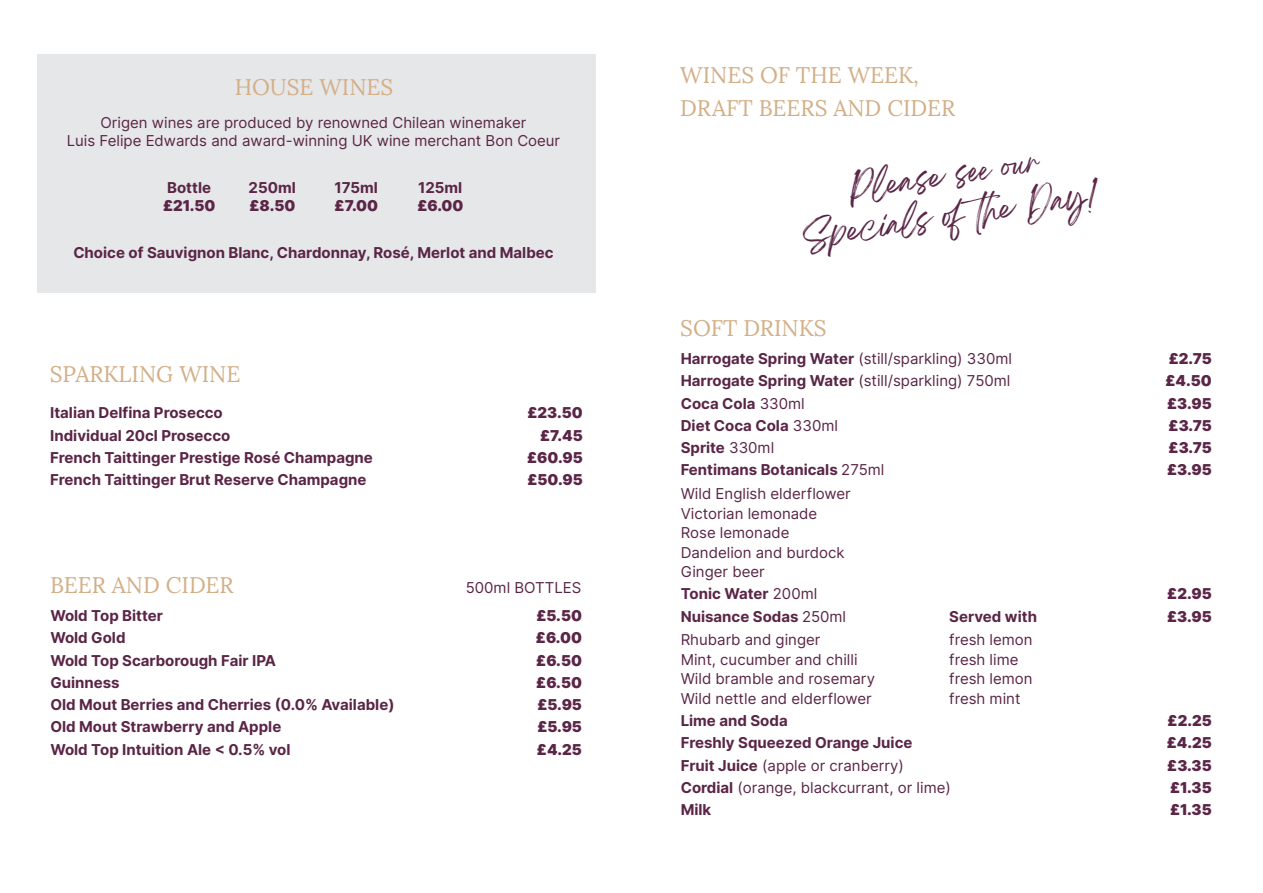
<style>
.page{position:relative;width:1263px;height:893px;background:#fff}
.page>*{position:absolute;margin:0;border:0;box-sizing:border-box;transform-origin:0 0}
.t1{font:28.65px/40.5px "Breathing";color:#5a2546;text-align:center}
.t2{font:22.5px/33px "Lora";color:#d3af88}
.t3{font:700 15px "Inter";color:#5a2546}
.t4{font:15px/19.5px "Inter";color:#5a2546}
.t5{font:900 15px "Inter";color:#5a2546}
.s1{font-weight:700}
.s2{font-weight:400}
</style>
<div class="page">
<div style="left:37px;top:54px;width:558px;height:238px;background:#e6e7e9"></div>
<h2 class="t2" style="left:235px;top:71px;width:160px">HOUSE WINES</h2>
<p class="t4" style="left:67px;top:113px;width:495px;line-height:18px;text-align:center">Origen wines are produced by renowned Chilean winemaker<br>Luis Felipe Edwards and award-winning UK wine merchant Bon Coeur</p>
<p class="t3" style="left:167px;top:177px;width:45px">Bottle</p>
<p class="t5" style="left:163px;top:195px;width:54px">£21.50</p>
<p class="t3" style="left:418px;top:177px;width:46px">125ml</p>
<p class="t5" style="left:417px;top:195px;width:48px">£6.00</p>
<p class="t3" style="left:73px;top:242px;width:482px">Choice of Sauvignon Blanc, Chardonnay, Rosé, Merlot and Malbec</p>
<p class="t3" style="left:249px;top:177px;width:49px">250ml</p>
<p class="t5" style="left:249px;top:195px;width:48px">£8.50</p>
<p class="t3" style="left:334px;top:177px;width:45px">175ml</p>
<p class="t5" style="left:334px;top:195px;width:45px">£7.00</p>
<h2 class="t2" style="left:50px;top:358px;width:192px">SPARKLING WINE</h2>
<p class="t3" style="left:50px;top:402px;width:174px">Italian Delfina Prosecco</p>
<p class="t5" style="left:527px;top:402px;width:57px">£23.50</p>
<p class="t3" style="left:50px;top:424px;width:182px">Individual 20cl Prosecco</p>
<p class="t5" style="left:540px;top:424px;width:45px">£7.45</p>
<p class="t3" style="left:50px;top:446px;width:324px">French Taittinger Prestige Rosé Champagne</p>
<p class="t5" style="left:527px;top:446px;width:57px">£60.95</p>
<p class="t3" style="left:50px;top:469px;width:318px">French Taittinger Brut Reserve Champagne</p>
<p class="t5" style="left:527px;top:469px;width:57px">£50.95</p>
<h2 class="t2" style="left:50px;top:568px;width:185px">BEER AND CIDER</h2>
<p class="t3" style="left:50px;top:605px;width:114px">Wold Top Bitter</p>
<p class="t5" style="left:536px;top:605px;width:47px">£5.50</p>
<p class="t3" style="left:50px;top:627px;width:77px">Wold Gold</p>
<p class="t5" style="left:535px;top:627px;width:48px">£6.00</p>
<p class="t3" style="left:50px;top:649px;width:227px">Wold Top Scarborough Fair IPA</p>
<p class="t5" style="left:536px;top:649px;width:48px">£6.50</p>
<p class="t3" style="left:50px;top:671px;width:71px">Guinness</p>
<p class="t5" style="left:536px;top:671px;width:48px">£6.50</p>
<p class="t3" style="left:50px;top:694px;width:346px">Old Mout Berries and Cherries (0.0% Available)</p>
<p class="t5" style="left:537px;top:694px;width:46px">£5.95</p>
<p class="t3" style="left:50px;top:716px;width:232px">Old Mout Strawberry and Apple</p>
<p class="t5" style="left:537px;top:716px;width:46px">£5.95</p>
<p class="t3" style="left:50px;top:738px;width:242px">Wold Top Intuition Ale &lt; 0.5% vol</p>
<p class="t5" style="left:536px;top:738px;width:47px">£4.25</p>
<p class="t4" style="left:466px;top:577px;width:117px">500ml BOTTLES</p>
<h2 class="t2" style="left:680px;top:59px;width:276px">WINES OF THE WEEK,<br>DRAFT BEERS AND CIDER</h2>
<h1 class="t1" style="left:795px;top:186px;width:298px;rotate:-9deg">Please see our<br>Specials of the Day!</h1>
<h2 class="t2" style="left:680px;top:312px;width:148px">SOFT DRINKS</h2>
<p class="t4" style="left:681px;top:349px;width:333px"><span class="s1">Harrogate Spring Water</span> (still/sparkling) 330ml</p>
<p class="t5" style="left:1168px;top:348px;width:45px">£2.75</p>
<p class="t4" style="left:681px;top:371px;width:331px"><span class="s1">Harrogate Spring Water</span> (still/sparkling) 750ml</p>
<p class="t5" style="left:1165px;top:370px;width:48px">£4.50</p>
<p class="t3" style="left:681px;top:392px;width:126px">Coca Cola <span class="s2">330ml</span></p>
<p class="t5" style="left:1167px;top:392px;width:47px">£3.95</p>
<p class="t3" style="left:681px;top:415px;width:159px">Diet Coca Cola <span class="s2">330ml</span></p>
<p class="t5" style="left:1168px;top:415px;width:45px">£3.75</p>
<p class="t3" style="left:681px;top:437px;width:95px">Sprite <span class="s2">330ml</span></p>
<p class="t5" style="left:1168px;top:437px;width:45px">£3.75</p>
<p class="t3" style="left:681px;top:459px;width:205px">Fentimans Botanicals <span class="s2">275ml</span></p>
<p class="t5" style="left:1167px;top:459px;width:47px">£3.95</p>
<p class="t4" style="left:681px;top:484px;width:172px">Wild English elderflower<br>Victorian lemonade<br>Rose lemonade<br>Dandelion and burdock<br>Ginger beer</p>
<p class="t3" style="left:681px;top:583px;width:138px">Tonic Water <span class="s2">200ml</span></p>
<p class="t5" style="left:1167px;top:583px;width:46px">£2.95</p>
<p class="t3" style="left:681px;top:605px;width:167px">Nuisance Sodas <span class="s2">250ml</span></p>
<p class="t3" style="left:949px;top:605px;width:89px">Served with</p>
<p class="t5" style="left:1167px;top:605px;width:47px">£3.95</p>
<p class="t4" style="left:681px;top:630px;width:141px">Rhubarb and ginger</p>
<p class="t4" style="left:949px;top:630px;width:85px">fresh lemon</p>
<p class="t4" style="left:681px;top:649px;width:178px">Mint, cucumber and chilli</p>
<p class="t4" style="left:949px;top:649px;width:71px">fresh lime</p>
<p class="t4" style="left:681px;top:669px;width:196px">Wild bramble and rosemary</p>
<p class="t4" style="left:949px;top:669px;width:85px">fresh lemon</p>
<p class="t4" style="left:681px;top:688px;width:193px">Wild nettle and elderflower</p>
<p class="t4" style="left:949px;top:688px;width:73px">fresh mint</p>
<p class="t3" style="left:681px;top:710px;width:109px">Lime and Soda</p>
<p class="t5" style="left:1167px;top:710px;width:46px">£2.25</p>
<p class="t3" style="left:681px;top:732px;width:233px">Freshly Squeezed Orange Juice</p>
<p class="t5" style="left:1166px;top:732px;width:47px">£4.25</p>
<p class="t4" style="left:681px;top:755px;width:225px"><span class="s1">Fruit Juice</span> (apple or cranberry)</p>
<p class="t5" style="left:1167px;top:754px;width:46px">£3.35</p>
<p class="t4" style="left:681px;top:777px;width:272px"><span class="s1">Cordial</span> (orange, blackcurrant, or lime)</p>
<p class="t5" style="left:1170px;top:777px;width:44px">£1.35</p>
<p class="t3" style="left:681px;top:799px;width:32px">Milk</p>
<p class="t5" style="left:1170px;top:799px;width:44px">£1.35</p>
</div>
